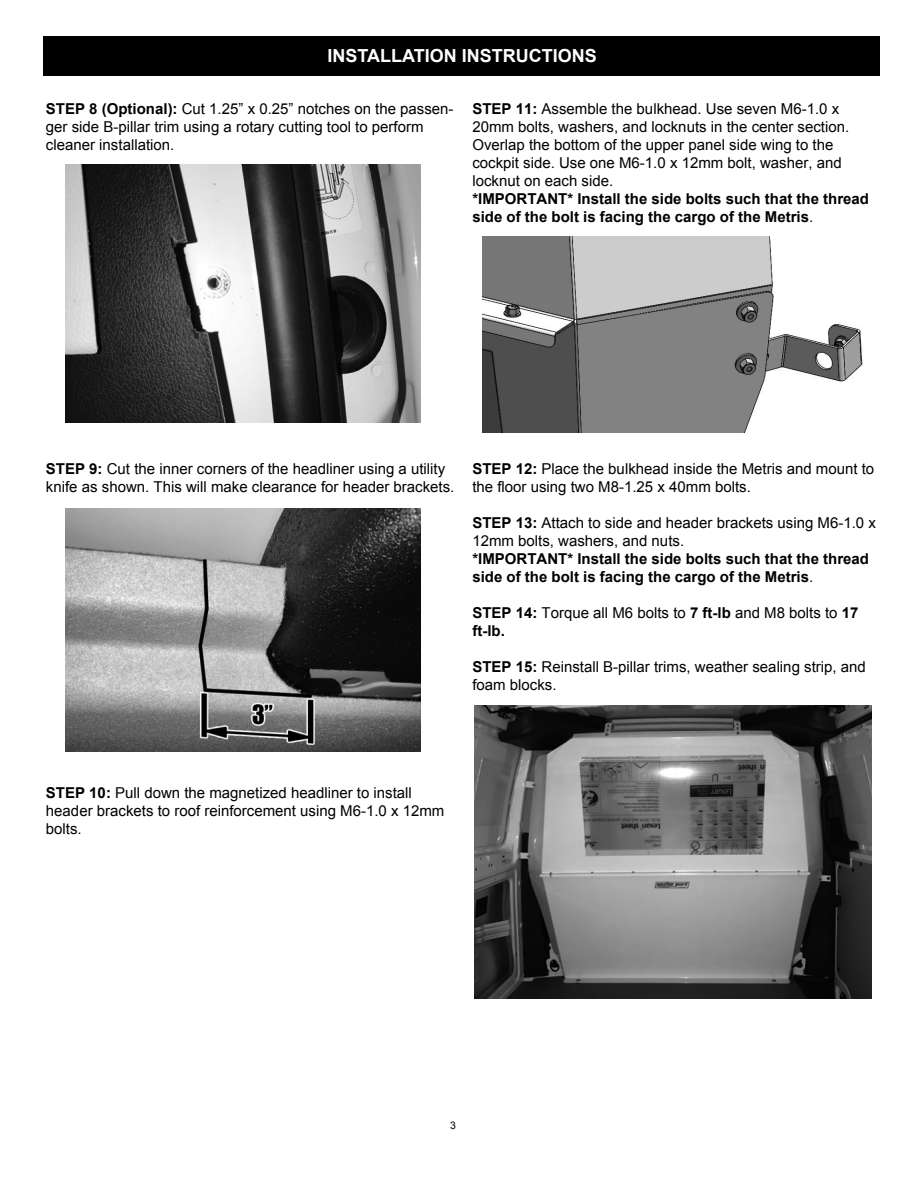
<style>
.page{position:relative;width:918px;height:1188px;background:#fff}
.page>*{position:absolute;margin:0;border:0;box-sizing:border-box;transform-origin:0 0}
.t1{font:700 18px "Arial";color:#fff}
.t2{font:15px/18px "Arial";color:#000}
.t3{font:700 15px/18px "Arial";color:#000}
.t4{font:10.5px "Arial";color:#000}
.s1{font-weight:700}
.s2{font-weight:400}
</style>
<div class="page">
<div style="left:44px;top:36px;width:836px;height:40px;background:#000"></div>
<img style="left:66px;top:164px;width:355px;height:259px">
<img style="left:65px;top:508px;width:355px;height:244px">
<img style="left:482px;top:236px;width:381px;height:197px">
<img style="left:475px;top:705px;width:396px;height:294px">
<p class="t1" style="left:327px;top:44px;width:271px">INSTALLATION INSTRUCTIONS</p>
<p class="t2" style="left:46px;top:100px;width:409px"><span class="s1">STEP 8 (Optional):</span> Cut 1.25” x 0.25” notches on the passen&shy;ger side B-pillar trim using a rotary cutting tool to perform cleaner installation.</p>
<p class="t2" style="left:472px;top:99px;width:378px"><span class="s1">STEP 11:</span> Assemble the bulkhead. Use seven M6-1.0 x 20mm bolts, washers, and locknuts in the center section.<br>Overlap the bottom of the upper panel side wing to the cockpit side. Use one M6-1.0 x 12mm bolt, washer, and locknut on each side.</p>
<p class="t3" style="left:472px;top:190px;width:398px">*IMPORTANT* Install the side bolts such that the thread side of the bolt is facing the cargo of the Metris<span class="s2">.</span></p>
<p class="t2" style="left:46px;top:460px;width:410px"><span class="s1">STEP 9:</span> Cut the inner corners of the headliner using a utility knife as shown. This will make clearance for header brackets.</p>
<p class="t2" style="left:472px;top:459px;width:403px"><span class="s1">STEP 12:</span> Place the bulkhead inside the Metris and mount to the floor using two M8-1.25 x 40mm bolts.</p>
<p class="t2" style="left:472px;top:513px;width:405px"><span class="s1">STEP 13:</span> Attach to side and header brackets using M6-1.0 x<br>12mm bolts, washers, and nuts.</p>
<p class="t3" style="left:472px;top:550px;width:398px">*IMPORTANT* Install the side bolts such that the thread side of the bolt is facing the cargo of the Metris<span class="s2">.</span></p>
<p class="t2" style="left:472px;top:603px;width:387px"><span class="s1">STEP 14:</span> Torque all M6 bolts to <span class="s1">7 ft-lb</span> and M8 bolts to <span class="s1">17 ft-lb.</span></p>
<p class="t2" style="left:472px;top:657px;width:395px"><span class="s1">STEP 15:</span> Reinstall B-pillar trims, weather sealing strip, and foam blocks.</p>
<p class="t2" style="left:46px;top:784px;width:400px"><span class="s1">STEP 10:</span> Pull down the magnetized headliner to install header brackets to roof reinforcement using M6-1.0 x 12mm bolts.</p>
<p class="t4" style="left:450px;top:1118px;width:7px">3</p>
</div>
